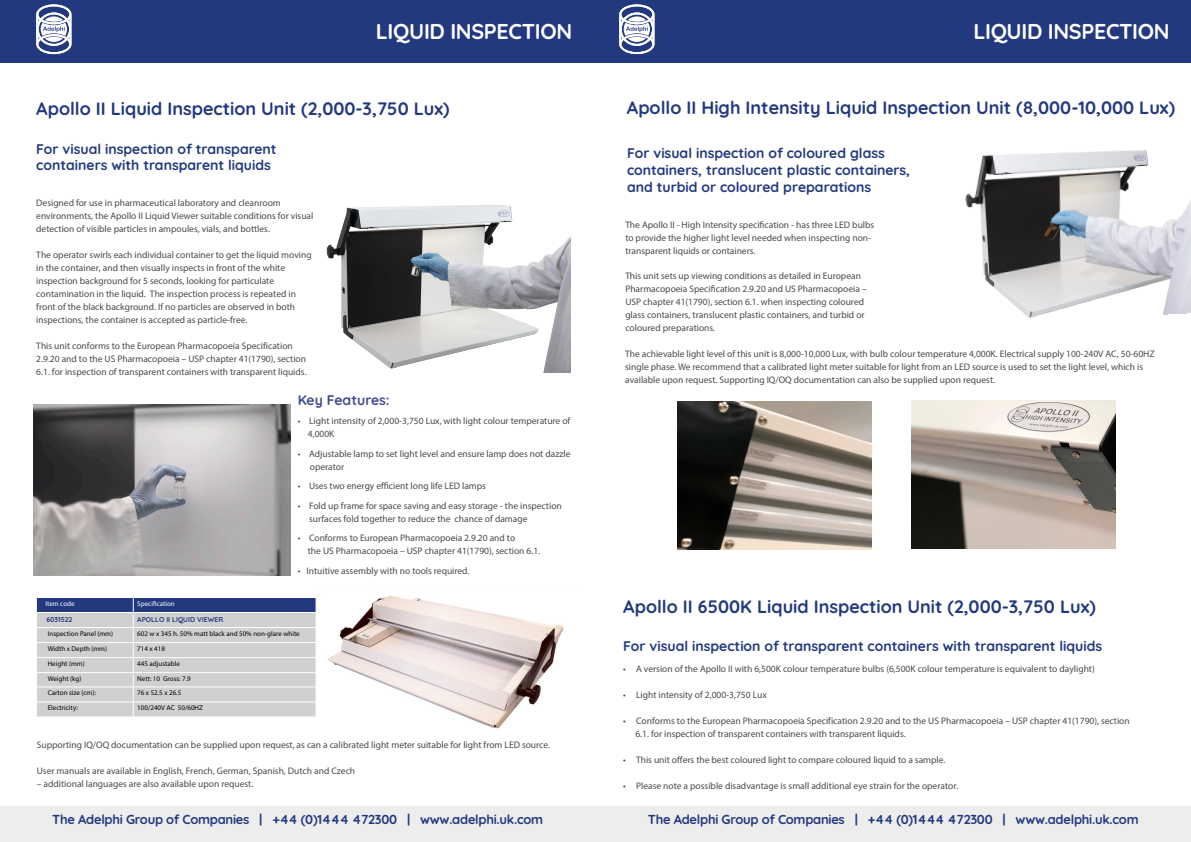
<style>
.page{position:relative;width:1191px;height:842px;background:#fff}
.page>*{position:absolute;margin:0;border:0;box-sizing:border-box;transform-origin:0 0}
.t1{font:700 21.5px "Quicksand";letter-spacing:-.015em;color:#fff}
.t2{font:700 18px "Quicksand";color:#23397f}
.t3{font:700 14px/16.8px "Quicksand";color:#23397f}
.t4{font:700 14px "Quicksand";color:#434e8f}
.t5{font:700 13px "Quicksand";letter-spacing:-.02em;color:#23397f}
.t6{font:9.5px/13px "Myriad Pro";color:#4a4a49}
.t7{font:7px "Myriad Pro";color:#000}
.t8{font:700 7px "Quicksand";color:#23397f}
.t9{font:7px "Myriad Pro";color:#fff}
</style>
<div class="page">
<svg style="left:36px;top:597px;width:280px;height:120px;background:#c1c3cb"></svg>
<div style="left:0;top:0;width:1191px;height:62px;background:#23397f"></div>
<div style="left:0;top:806px;width:1191px;height:36px;background:#ededed"></div>
<img style="left:327px;top:595px;width:237px;height:134px">
<img style="left:911px;top:401px;width:204px;height:147px">
<img style="left:677px;top:402px;width:194px;height:147px">
<svg style="left:619px;top:4px;width:35px;height:50px"></svg>
<svg style="left:36px;top:4px;width:35px;height:50px"></svg>
<img style="left:326px;top:205px;width:244px;height:167px">
<img style="left:34px;top:404px;width:257px;height:171px">
<img style="left:965px;top:150px;width:225px;height:168px">
<h1 class="t1" style="left:376px;top:15px;width:198px">LIQUID INSPECTION</h1>
<h1 class="t1" style="left:973px;top:15px;width:198px">LIQUID INSPECTION</h1>
<h2 class="t2" style="left:36px;top:95px;width:415px">Apollo II Liquid Inspection Unit (2,000-3,750 Lux)</h2>
<h3 class="t3" style="left:36px;top:139px;width:242px">For visual inspection of transparent containers with transparent liquids</h3>
<p class="t6" style="left:36px;top:196px;width:279px">Designed for use in pharmaceutical laboratory and cleanroom environments, the Apollo II Liquid Viewer suitable conditions for visual detection of visible particles in ampoules, vials, and bottles.</p>
<p class="t6" style="left:36px;top:248px;width:277px">The operator swirls each individual container to get the liquid moving in the container, and then visually inspects in front of the white inspection background for 5 seconds, looking for particulate contamination in the liquid. The inspection process is repeated in front of the black background. If no particles are observed in both inspections, the container is accepted as particle-free.</p>
<p class="t6" style="left:36px;top:339px;width:272px">This unit conforms to the European Pharmacopoeia Specification<br>2.9.20 and to the US Pharmacopoeia – USP chapter 41(1790), section<br>6.1. for inspection of transparent containers with transparent liquids.</p>
<h3 class="t4" style="left:298px;top:389px;width:94px">Key Features:</h3>
<p class="t6" style="left:308px;top:414px;width:264px;text-indent:-10px">• Light intensity of 2,000-3,750 Lux, with light colour temperature of<br>4,000K</p>
<p class="t6" style="left:310px;top:447px;width:262px;text-indent:-12px">• Adjustable lamp to set light level and ensure lamp does not dazzle operator</p>
<p class="t6" style="left:298px;top:479px;width:190px">• Uses two energy efficient long life LED lamps</p>
<p class="t6" style="left:309px;top:499px;width:254px;text-indent:-11px">• Fold up frame for space saving and easy storage - the inspection surfaces fold together to reduce the chance of damage</p>
<p class="t6" style="left:308px;top:531px;width:234px;text-indent:-10px">• Conforms to European Pharmacopoeia 2.9.20 and to<br>the US Pharmacopoeia – USP chapter 41(1790), section 6.1.</p>
<p class="t6" style="left:298px;top:564px;width:173px">• Intuitive assembly with no tools required.</p>
<p class="t9" style="left:45px;top:599px;width:31px">Item code</p>
<p class="t9" style="left:137px;top:599px;width:39px">Specification</p>
<p class="t8" style="left:46px;top:614px;width:27px">6031522</p>
<p class="t8" style="left:137px;top:614px;width:87px">APOLLO II LIQUID VIEWER</p>
<p class="t7" style="left:48px;top:629px;width:67px">Inspection Panel (mm)</p>
<p class="t7" style="left:137px;top:629px;width:164px">602 w x 345 h. 50% matt black and 50% non-glare white</p>
<p class="t7" style="left:48px;top:644px;width:61px">Width x Depth (mm)</p>
<p class="t7" style="left:137px;top:644px;width:29px">714 x 418</p>
<p class="t7" style="left:48px;top:659px;width:38px">Height (mm)</p>
<p class="t7" style="left:137px;top:659px;width:44px">445 adjustable</p>
<p class="t7" style="left:48px;top:674px;width:35px">Weight (kg)</p>
<p class="t7" style="left:137px;top:674px;width:55px">Nett: 10 Gross: 7.9</p>
<p class="t7" style="left:48px;top:688px;width:50px">Carton size (cm):</p>
<p class="t7" style="left:137px;top:688px;width:46px">76 x 52.5 x 26.5</p>
<p class="t7" style="left:48px;top:703px;width:32px">Electricity:</p>
<p class="t7" style="left:137px;top:703px;width:67px">100/240V AC 50/60HZ</p>
<p class="t6" style="left:37px;top:738px;width:515px">Supporting IQ/OQ documentation can be supplied upon request, as can a calibrated light meter suitable for light from LED source.</p>
<p class="t6" style="left:37px;top:764px;width:320px">User manuals are available in English, French, German, Spanish, Dutch and Czech</p>
<p class="t6" style="left:37px;top:777px;width:218px">– additional languages are also available upon request.</p>
<h2 class="t2" style="left:627px;top:94px;width:550px">Apollo II High Intensity Liquid Inspection Unit (8,000-10,000 Lux)</h2>
<h3 class="t3" style="left:627px;top:144px;width:285px">For visual inspection of coloured glass containers, translucent plastic containers, and turbid or coloured preparations</h3>
<p class="t6" style="left:625px;top:218px;width:250px">The Apollo II - High Intensity specification - has three LED bulbs to provide the higher light level needed when inspecting non&shy;transparent liquids or containers.</p>
<p class="t6" style="left:625px;top:269px;width:243px">This unit sets up viewing conditions as detailed in European Pharmacopoeia Specification 2.9.20 and US Pharmacopoeia – USP chapter 41(1790), section 6.1. when inspecting coloured glass containers, translucent plastic containers, and turbid or coloured preparations.</p>
<p class="t6" style="left:625px;top:347px;width:531px">The achievable light level of this unit is 8,000-10,000 Lux, with bulb colour temperature 4,000K. Electrical supply 100-240V AC, 50-60HZ single phase. We recommend that a calibrated light meter suitable for light from an LED source is used to set the light level, which is available upon request. Supporting IQ/OQ documentation can also be supplied upon request.</p>
<h2 class="t2" style="left:623px;top:592px;width:474px">Apollo II 6500K Liquid Inspection Unit (2,000-3,750 Lux)</h2>
<h3 class="t3" style="left:623px;top:636px;width:480px">For visual inspection of transparent containers with transparent liquids</h3>
<p class="t6" style="left:623px;top:662px;width:473px">• A version of the Apollo II with 6,500K colour temperature bulbs (6,500K colour temperature is equivalent to daylight)</p>
<p class="t6" style="left:623px;top:688px;width:145px">• Light intensity of 2,000-3,750 Lux</p>
<p class="t6" style="left:635px;top:714px;width:496px;text-indent:-12px">• Conforms to the European Pharmacopoeia Specification 2.9.20 and to the US Pharmacopoeia – USP chapter 41(1790), section<br>6.1. for inspection of transparent containers with transparent liquids.</p>
<p class="t6" style="left:623px;top:753px;width:324px">• This unit offers the best coloured light to compare coloured liquid to a sample.</p>
<p class="t6" style="left:623px;top:779px;width:337px">• Please note a possible disadvantage is small additional eye strain for the operator.</p>
<h3 class="t5" style="left:52px;top:809px;width:492px">The Adelphi Group of Companies | +44 (0)1444 472300 | www.adelphi.uk.com</h3>
<h3 class="t5" style="left:648px;top:809px;width:492px">The Adelphi Group of Companies | +44 (0)1444 472300 | www.adelphi.uk.com</h3>
</div>
